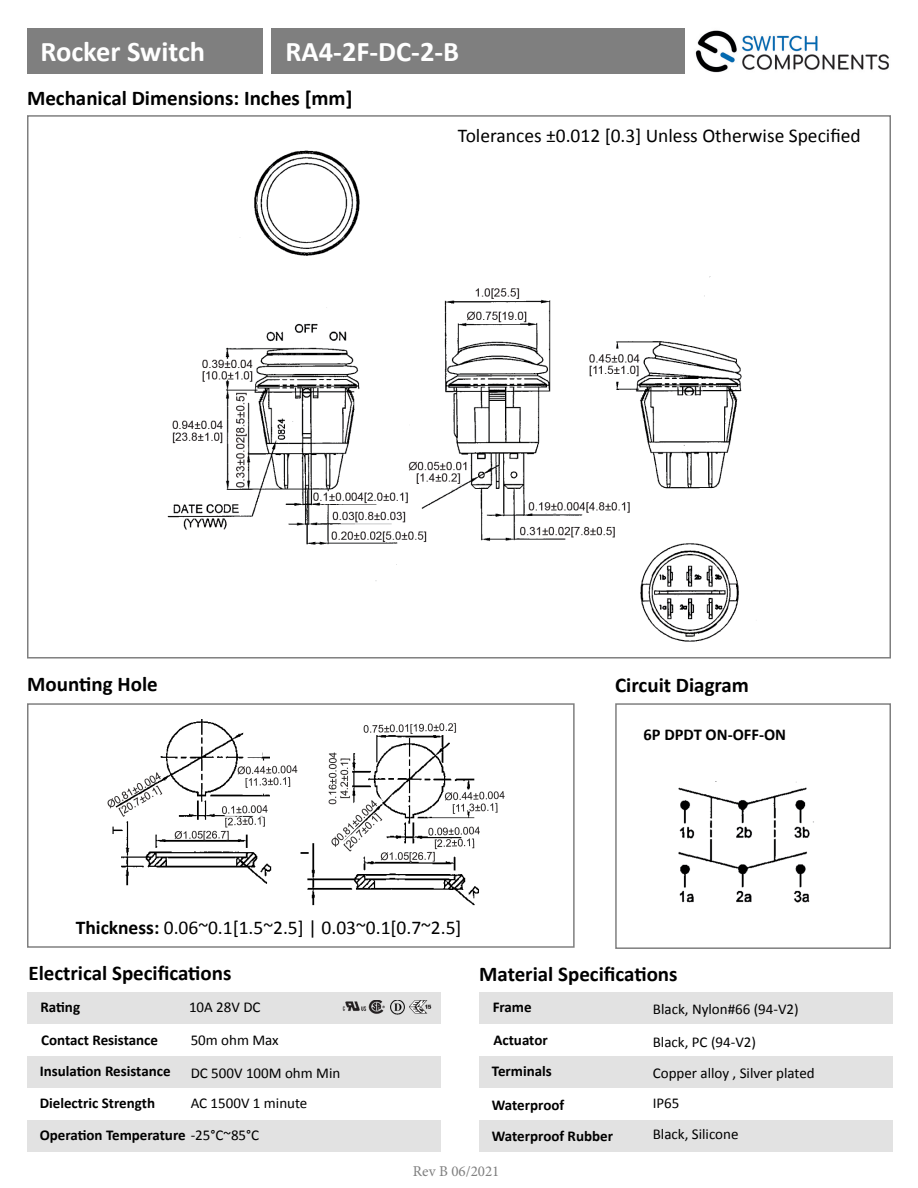
<style>
.page{position:relative;width:918px;height:1188px;background:#fff}
.page>*{position:absolute;margin:0;border:0;box-sizing:border-box;transform-origin:0 0}
.t1{font:700 28.5px "Calibri";color:#fff}
.t2{font:700 21px "Calibri";color:#000}
.t3{font:19.5px "Calibri";color:#000}
.t4{font:700 16.5px "Calibri";color:#000}
.t5{font:700 15px "Calibri";color:#000}
.t6{font:15px "Calibri";color:#000}
.t7{font:15px "Minion Pro";color:#7f7f7f}
.s1{font-weight:700}
.s2{font-weight:400}
</style>
<div class="page">
<img style="left:695px;top:30px;width:194px;height:43px">
<div style="left:27px;top:29px;width:236px;height:45px;background:#7f7f7f"></div>
<div style="left:27px;top:703px;width:548px;height:245px;border:2px solid #7f7f7f"></div>
<div style="left:615px;top:703px;width:276px;height:246px;border:2px solid #7f7f7f"></div>
<div style="left:271px;top:28px;width:414px;height:46px;background:#7f7f7f"></div>
<div style="left:27px;top:992px;width:414px;height:31px;background:#e2e2e2"></div>
<div style="left:479px;top:992px;width:414px;height:31px;background:#e2e2e2"></div>
<div style="left:27px;top:1056px;width:414px;height:32px;background:#e2e2e2"></div>
<div style="left:479px;top:1056px;width:414px;height:32px;background:#e2e2e2"></div>
<div style="left:27px;top:1120px;width:414px;height:32px;background:#e2e2e2"></div>
<div style="left:479px;top:1120px;width:414px;height:32px;background:#e2e2e2"></div>
<img style="left:342px;top:1000px;width:68px;height:15px">
<img style="left:410px;top:1000px;width:22px;height:13px">
<img style="left:107px;top:720px;width:398px;height:186px">
<img style="left:678px;top:782px;width:136px;height:121px">
<img style="left:167px;top:150px;width:575px;height:492px">
<p class="t1" style="left:40px;top:31px;width:166px">Rocker Switch</p>
<p class="t1" style="left:286px;top:31px;width:175px">RA4-2F-DC-2-B</p>
<p class="t2" style="left:27px;top:83px;width:327px">Mechanical Dimensions: Inches [mm]</p>
<p class="t3" style="left:458px;top:124px;width:404px">Tolerances ±0.012 [0.3] Unless Otherwise Specified</p>
<p class="t2" style="left:27px;top:669px;width:132px">Mounting Hole</p>
<p class="t2" style="left:615px;top:671px;width:135px">Circuit Diagram</p>
<p class="t4" style="left:644px;top:722px;width:144px">6P DPDT ON-OFF-ON</p>
<p class="t3" style="left:76px;top:915px;width:387px"><span class="s1">Thickness:</span> 0.06~0.1[1.5~2.5] | 0.03~0.1[0.7~2.5]</p>
<p class="t2" style="left:28px;top:958px;width:205px">Electrical Specifications</p>
<p class="t2" style="left:479px;top:959px;width:200px">Material Specifications</p>
<p class="t5" style="left:40px;top:996px;width:41px">Rating</p>
<p class="t5" style="left:493px;top:996px;width:41px">Frame</p>
<p class="t5" style="left:41px;top:1029px;width:118px">Contact Resistance</p>
<p class="t5" style="left:493px;top:1029px;width:56px">Actuator</p>
<p class="t6" style="left:189px;top:998px;width:73px">10A 28V DC</p>
<p class="t6" style="left:653px;top:1000px;width:147px">Black, Nylon#66 (94-V2)</p>
<p class="t6" style="left:191px;top:1031px;width:90px">50m ohm Max</p>
<p class="t6" style="left:653px;top:1033px;width:105px">Black, PC (94-V2)</p>
<p class="t5" style="left:40px;top:1061px;width:132px">Insulation Resistance</p>
<p class="t5" style="left:492px;top:1061px;width:62px">Terminals</p>
<p class="t6" style="left:191px;top:1064px;width:151px">DC 500V 100M ohm Min</p>
<p class="t6" style="left:653px;top:1064px;width:164px">Copper alloy , Silver plated</p>
<p class="t5" style="left:40px;top:1093px;width:117px">Dielectric Strength</p>
<p class="t5" style="left:40px;top:1125px;width:221px">Operation Temperature <span class="s2">-25°C~85°C</span></p>
<p class="t6" style="left:191px;top:1094px;width:118px">AC 1500V 1 minute</p>
<p class="t6" style="left:653px;top:1094px;width:28px">IP65</p>
<p class="t5" style="left:492px;top:1094px;width:74px">Waterproof</p>
<p class="t6" style="left:653px;top:1125px;width:87px">Black, Silicone</p>
<p class="t5" style="left:492px;top:1126px;width:123px">Waterproof Rubber</p>
<p class="t7" style="left:413px;top:1162px;width:88px">Rev B 06/2021</p>
</div>
